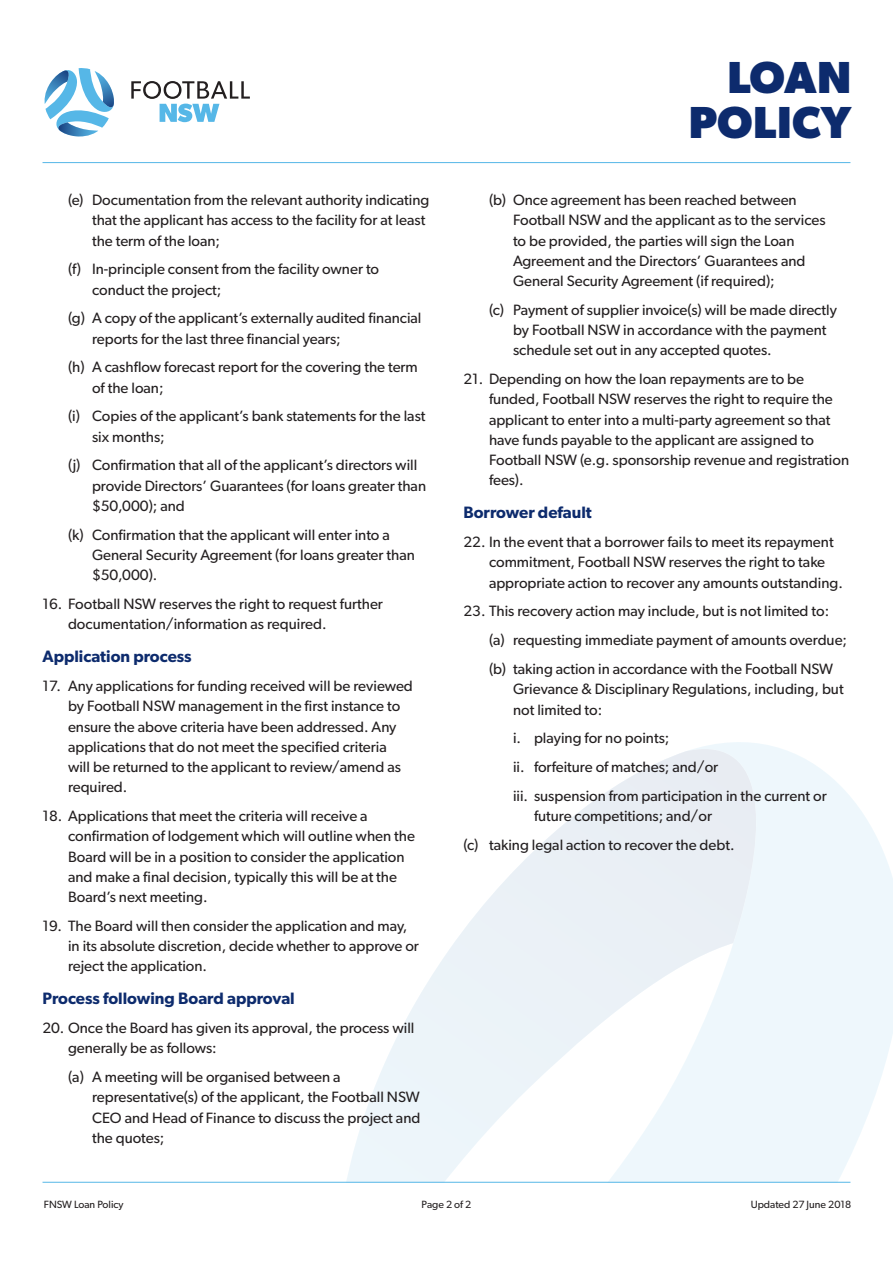
<style>
.page{position:relative;width:893px;height:1263px;background:#fff}
.page>*{position:absolute;margin:0;border:0;box-sizing:border-box;transform-origin:0 0}
.t1{font:700 45px/45px "Gibson";letter-spacing:.01em;color:#0d2b6d;text-align:right}
.subhead{font:600 16.5px "Gibson";color:#0d2b6d}
.Body{font:15px/20.2px "Gibson";color:#231f20}
.t2{font:10.5px "Gibson";color:#231f20}
</style>
<div class="page">
<svg style="left:696px;top:742px;width:197px;height:440px;fill:#eef7fc"></svg>
<svg style="left:346px;top:749px;width:425px;height:433px"></svg>
<hr style="left:43px;top:1182px;width:807px;height:1px;background:#56b7e7">
<hr style="left:43px;top:162px;width:807px;height:1px;background:#56b7e7">
<svg style="left:131px;top:81px;width:119px;height:41px"></svg>
<svg style="left:44px;top:68px;width:70px;height:69px"></svg>
<p class="Body" style="left:92px;top:190px;width:339px;text-indent:-24px">(e) Documentation from the relevant authority indicating that the applicant has access to the facility for at least the term of the loan;</p>
<p class="Body" style="left:92px;top:259px;width:289px;text-indent:-24px">(f) In-principle consent from the facility owner to conduct the project;</p>
<p class="Body" style="left:92px;top:308px;width:331px;text-indent:-24px">(g) A copy of the applicant’s externally audited financial reports for the last three financial years;</p>
<p class="Body" style="left:92px;top:357px;width:327px;text-indent:-24px">(h) A cashflow forecast report for the covering the term of the loan;</p>
<p class="Body" style="left:92px;top:406px;width:335px;text-indent:-24px">(i) Copies of the applicant’s bank statements for the last six months;</p>
<p class="Body" style="left:92px;top:455px;width:336px;text-indent:-24px">(j) Confirmation that all of the applicant’s directors will provide Directors’ Guarantees (for loans greater than $50,000); and</p>
<p class="Body" style="left:92px;top:524px;width:324px;text-indent:-24px">(k) Confirmation that the applicant will enter into a<br>General Security Agreement (for loans greater than $50,000).</p>
<p class="Body" style="left:68px;top:593px;width:316px;text-indent:-26px">16. Football NSW reserves the right to request further documentation/information as required.</p>
<p class="subhead" style="left:43px;top:647px;width:151px">Application process</p>
<p class="Body" style="left:68px;top:675px;width:346px;text-indent:-26px">17. Any applications for funding received will be reviewed by Football NSW management in the first instance to ensure the above criteria have been addressed. Any applications that do not meet the specified criteria<br>will be returned to the applicant to review/amend as required.</p>
<p class="Body" style="left:68px;top:805px;width:349px;text-indent:-26px">18. Applications that meet the criteria will receive a confirmation of lodgement which will outline when the Board will be in a position to consider the application and make a final decision, typically this will be at the Board’s next meeting.</p>
<p class="Body" style="left:68px;top:915px;width:352px;text-indent:-26px">19. The Board will then consider the application and may, in its absolute discretion, decide whether to approve or reject the application.</p>
<p class="subhead" style="left:43px;top:989px;width:254px">Process following Board approval</p>
<p class="Body" style="left:68px;top:1017px;width:348px;text-indent:-26px">20. Once the Board has given its approval, the process will generally be as follows:</p>
<p class="Body" style="left:92px;top:1066px;width:330px;text-indent:-24px">(a) A meeting will be organised between a representative(s) of the applicant, the Football NSW CEO and Head of Finance to discuss the project and the quotes;</p>
<h1 class="t1" style="left:689px;top:54px;width:164px">LOAN<br>POLICY</h1>
<p class="Body" style="left:513px;top:190px;width:314px;text-indent:-24px">(b) Once agreement has been reached between Football NSW and the applicant as to the services to be provided, the parties will sign the Loan Agreement and the Directors’ Guarantees and General Security Agreement (if required);</p>
<p class="Body" style="left:513px;top:299px;width:325px;text-indent:-24px">(c) Payment of supplier invoice(s) will be made directly by Football NSW in accordance with the payment schedule set out in any accepted quotes.</p>
<p class="Body" style="left:489px;top:369px;width:362px;text-indent:-26px">21. Depending on how the loan repayments are to be funded, Football NSW reserves the right to require the applicant to enter into a multi-party agreement so that have funds payable to the applicant are assigned to Football NSW (e.g. sponsorship revenue and registration fees).</p>
<p class="subhead" style="left:463px;top:503px;width:130px">Borrower default</p>
<p class="Body" style="left:489px;top:532px;width:355px;text-indent:-26px">22. In the event that a borrower fails to meet its repayment commitment, Football NSW reserves the right to take appropriate action to recover any amounts outstanding.</p>
<p class="Body" style="left:463px;top:601px;width:367px">23. This recovery action may include, but is not limited to:</p>
<p class="Body" style="left:489px;top:630px;width:360px">(a) requesting immediate payment of amounts overdue;</p>
<p class="Body" style="left:513px;top:658px;width:332px;text-indent:-24px">(b) taking action in accordance with the Football NSW<br>Grievance &amp; Disciplinary Regulations, including, but not limited to:</p>
<p class="Body" style="left:513px;top:728px;width:158px">i. playing for no points;</p>
<p class="Body" style="left:513px;top:756px;width:207px">ii. forfeiture of matches; and/or</p>
<p class="Body" style="left:534px;top:785px;width:294px;text-indent:-21px">iii. suspension from participation in the current or future competitions; and/or</p>
<p class="Body" style="left:463px;top:834px;width:273px">(c) taking legal action to recover the debt.</p>
<p class="t2" style="left:44px;top:1198px;width:81px">FNSW Loan Policy</p>
<p class="t2" style="left:422px;top:1198px;width:51px">Page 2 of 2</p>
<p class="t2" style="left:751px;top:1198px;width:102px">Updated 27 June 2018</p>
</div>
